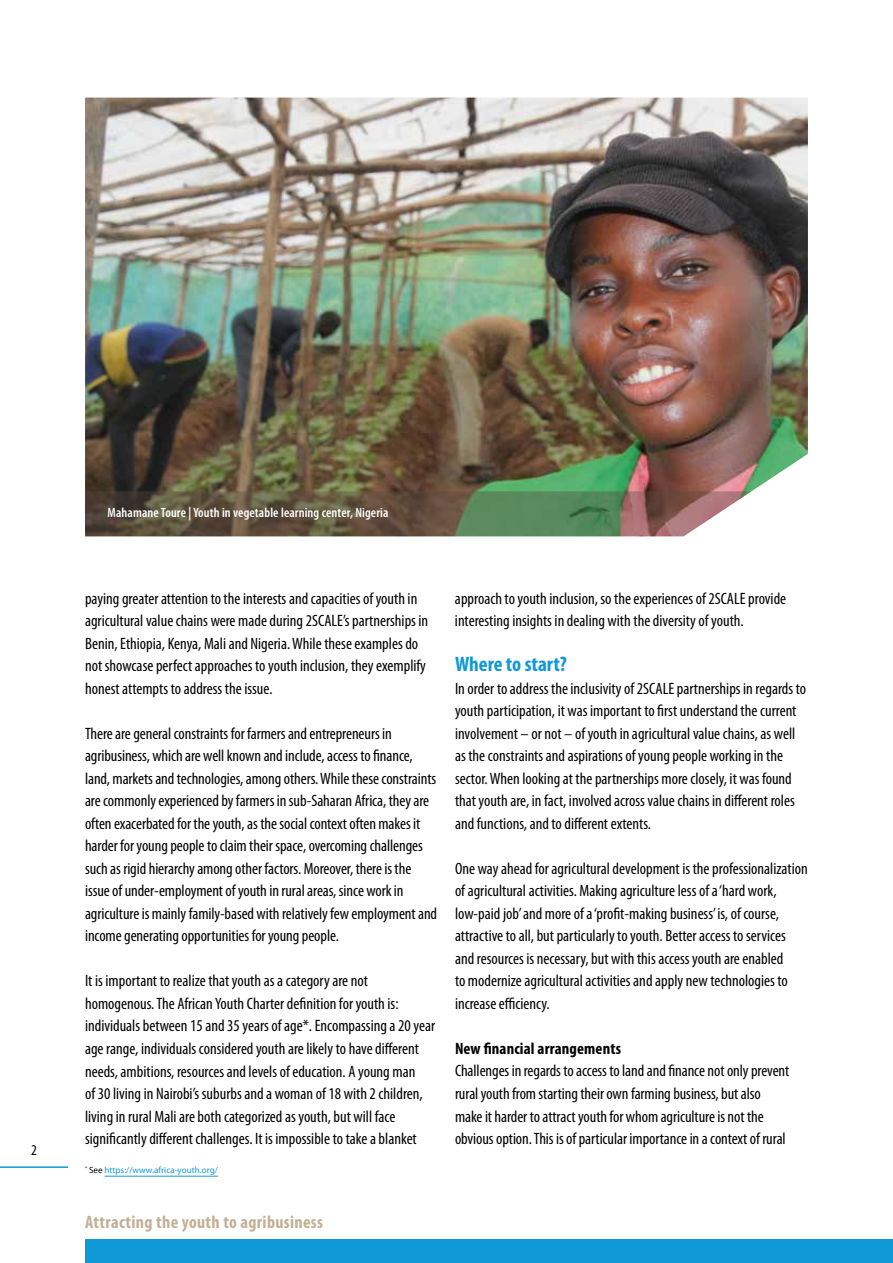
<style>
.page{position:relative;width:893px;height:1263px;background:#fff}
.page>*{position:absolute;margin:0;border:0;box-sizing:border-box;transform-origin:0 0}
.t1{font:700 condensed 21px "Myriad Pro";color:#0f99d6}
.t2{font:700 condensed 18px "Myriad Pro";letter-spacing:.02em;color:#c1b096}
.t3{font:condensed 16.5px/22.5px "Myriad Pro";color:#000}
.t4{font:700 condensed 16.5px "Myriad Pro";letter-spacing:.01em;color:#000}
.t5{font:condensed 15px "Myriad Pro";color:#000}
.t6{font:600 condensed 13.5px "Myriad Pro";letter-spacing:.01em;color:#fff}
.t7{font:9px "Myriad";letter-spacing:.005em;color:#0f99d6}
.s1{color:#000}
</style>
<div class="page">
<hr style="left:0;top:1166px;width:68px;height:2px;background:#0f99d6">
<div style="left:85px;top:1240px;width:808px;height:23px;background:#0f99d6"></div>
<hr style="left:105px;top:1176px;width:113px;height:1px;background:#0f99d6">
<img style="left:85px;top:98px;width:723px;height:394px">
<svg style="left:85px;top:491px;width:666px;height:45px;background:#6c6954"></svg>
<p class="t5" style="left:31px;top:1141px;width:7px">2</p>
<p class="t6" style="left:108px;top:504px;width:282px">Mahamane Toure | Youth in vegetable learning center, Nigeria</p>
<p class="t3" style="left:85px;top:587px;width:345px">paying greater attention to the interests and capacities of youth in agricultural value chains were made during 2SCALE’s partnerships in Benin, Ethiopia, Kenya, Mali and Nigeria. While these examples do not showcase perfect approaches to youth inclusion, they exemplify honest attempts to address the issue.</p>
<p class="t3" style="left:85px;top:722px;width:354px">There are general constraints for farmers and entrepreneurs in agribusiness, which are well known and include, access to finance, land, markets and technologies, among others. While these constraints are commonly experienced by farmers in sub-Saharan Africa, they are often exacerbated for the youth, as the social context often makes it harder for young people to claim their space, overcoming challenges such as rigid hierarchy among other factors. Moreover, there is the issue of under-employment of youth in rural areas, since work in agriculture is mainly family-based with relatively few employment and income generating opportunities for young people.</p>
<p class="t3" style="left:85px;top:969px;width:352px">It is important to realize that youth as a category are not homogenous. The African Youth Charter definition for youth is: individuals between 15 and 35 years of age*. Encompassing a 20 year age range, individuals considered youth are likely to have different needs, ambitions, resources and levels of education. A young man<br>of 30 living in Nairobi’s suburbs and a woman of 18 with 2 children, living in rural Mali are both categorized as youth, but will face significantly different challenges. It is impossible to take a blanket</p>
<p class="t7" style="left:85px;top:1166px;width:134px"><sup>*</sup> <span class="s1">See</span> https://www.africa-youth.org/</p>
<p class="t2" style="left:85px;top:1210px;width:239px">Attracting the youth to agribusiness</p>
<p class="t3" style="left:455px;top:587px;width:333px">approach to youth inclusion, so the experiences of 2SCALE provide interesting insights in dealing with the diversity of youth.</p>
<p class="t1" style="left:455px;top:651px;width:113px">Where to start?</p>
<p class="t3" style="left:455px;top:677px;width:353px">In order to address the inclusivity of 2SCALE partnerships in regards to youth participation, it was important to first understand the current involvement – or not – of youth in agricultural value chains, as well as the constraints and aspirations of young people working in the sector. When looking at the partnerships more closely, it was found that youth are, in fact, involved across value chains in different roles and functions, and to different extents.</p>
<p class="t3" style="left:455px;top:857px;width:354px">One way ahead for agricultural development is the professionalization of agricultural activities. Making agriculture less of a ‘hard work, low-paid job’ and more of a ‘profit-making business’ is, of course, attractive to all, but particularly to youth. Better access to services and resources is necessary, but with this access youth are enabled<br>to modernize agricultural activities and apply new technologies to increase efficiency.</p>
<p class="t4" style="left:455px;top:1038px;width:168px">New financial arrangements</p>
<p class="t3" style="left:455px;top:1059px;width:336px">Challenges in regards to access to land and finance not only prevent rural youth from starting their own farming business, but also make it harder to attract youth for whom agriculture is not the obvious option. This is of particular importance in a context of rural</p>
</div>
